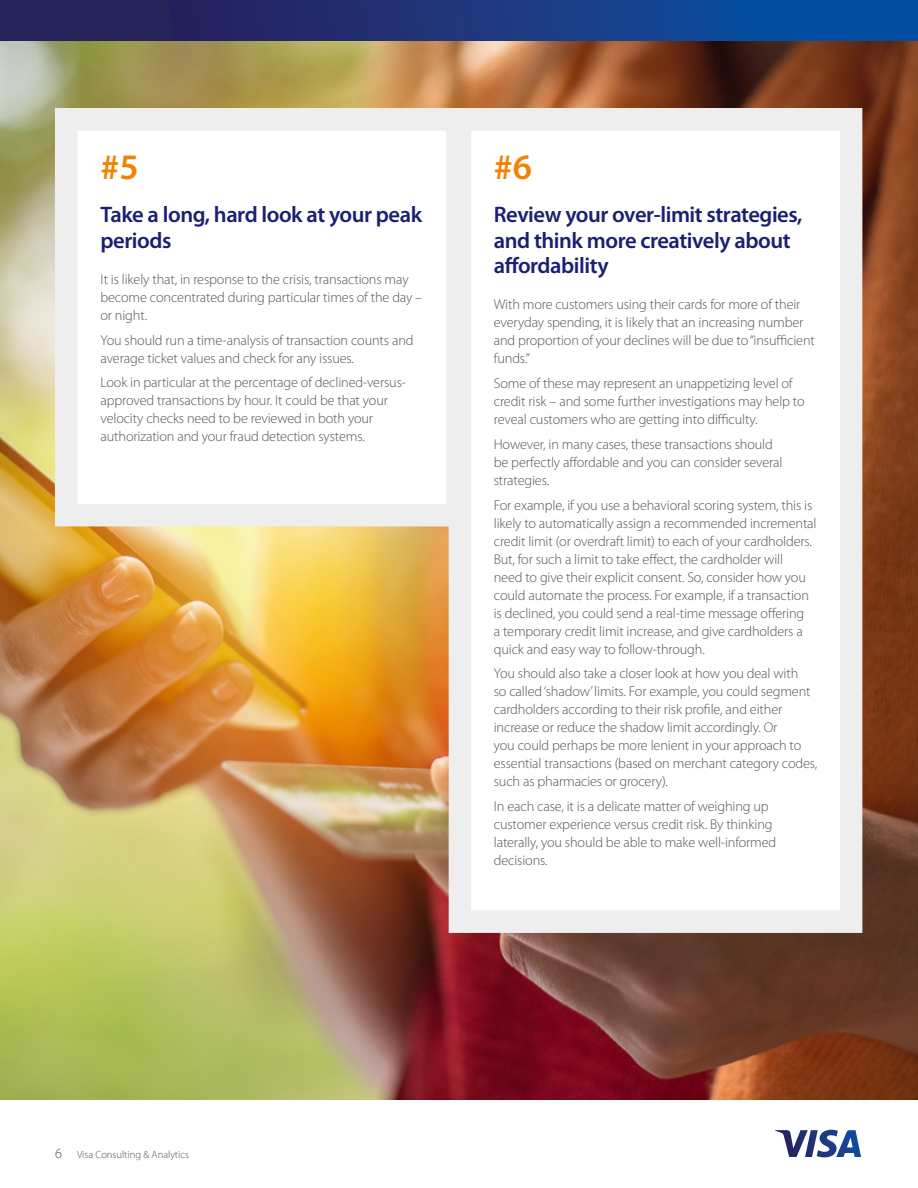
<style>
.page{position:relative;width:918px;height:1188px;background:#fff}
.page>*{position:absolute;margin:0;border:0;box-sizing:border-box;transform-origin:0 0}
.t1{font:600 36px "Myriad Pro";color:#ef8400}
.t2{font:600 22.5px/25.5px "Myriad Pro";letter-spacing:-.02em;color:#1a1f71}
.t3{font:300 14.25px/18px "Myriad Pro";letter-spacing:-.01em;color:#545456}
.t4{font:300 10.5px "Myriad Pro";color:#545456}
.s1{font-size:14.25px}
</style>
<div class="page">
<svg style="left:775px;top:1130px;width:86px;height:27px"></svg>
<div style="left:0;top:0;width:918px;height:41px;background:linear-gradient(to right,#2e1a4e,#0653aa)"></div>
<img style="left:1px;top:41px;width:917px;height:1058px">
<div style="left:55px;top:108px;width:414px;height:418px;background:#fff;border:22px solid #eee"></div>
<div style="left:449px;top:108px;width:413px;height:825px;background:#fff;border:22px solid #eee"></div>
<p class="t1" style="left:100px;top:146px;width:40px">#5</p>
<p class="t1" style="left:494px;top:146px;width:40px">#6</p>
<p class="t2" style="left:100px;top:202px;width:323px">Take a long, hard look at your peak periods</p>
<p class="t3" style="left:100px;top:270px;width:323px">It is likely that, in response to the crisis, transactions may become concentrated during particular times of the day – or night.</p>
<p class="t3" style="left:100px;top:331px;width:315px">You should run a time-analysis of transaction counts and average ticket values and check for any issues.</p>
<p class="t3" style="left:100px;top:374px;width:307px">Look in particular at the percentage of declined-versus&shy;approved transactions by hour. It could be that your velocity checks need to be reviewed in both your authorization and your fraud detection systems.</p>
<p class="t2" style="left:494px;top:202px;width:310px">Review your over-limit strategies, and think more creatively about afordability</p>
<p class="t3" style="left:494px;top:296px;width:323px">With more customers using their cards for more of their everyday spending, it is likely that an increasing number and proportion of your declines will be due to “insufcient funds.”</p>
<p class="t3" style="left:494px;top:375px;width:312px">Some of these may represent an unappetizing level of credit risk – and some further investigations may help to reveal customers who are getting into difculty.</p>
<p class="t3" style="left:494px;top:435px;width:290px">However, in many cases, these transactions should be perfectly afordable and you can consider several strategies.</p>
<p class="t3" style="left:494px;top:496px;width:324px">For example, if you use a behavioral scoring system, this is likely to automatically assign a recommended incremental credit limit (or overdraft limit) to each of your cardholders.<br>But, for such a limit to take efect, the cardholder will<br>need to give their explicit consent. So, consider how you could automate the process. For example, if a transaction is declined, you could send a real-time message ofering<br>a temporary credit limit increase, and give cardholders a quick and easy way to follow-through.</p>
<p class="t3" style="left:494px;top:665px;width:325px">You should also take a closer look at how you deal with<br>so called ‘shadow’ limits. For example, you could segment cardholders according to their risk profle, and either increase or reduce the shadow limit accordingly. Or<br>you could perhaps be more lenient in your approach to essential transactions (based on merchant category codes, such as pharmacies or grocery).</p>
<p class="t3" style="left:494px;top:798px;width:284px">In each case, it is a delicate matter of weighing up customer experience versus credit risk. By thinking laterally, you should be able to make well-informed decisions.</p>
<p class="t4" style="left:55px;top:1148px;width:135px"><span class="s1">6</span> Visa Consulting &amp; Analytics</p>
</div>
